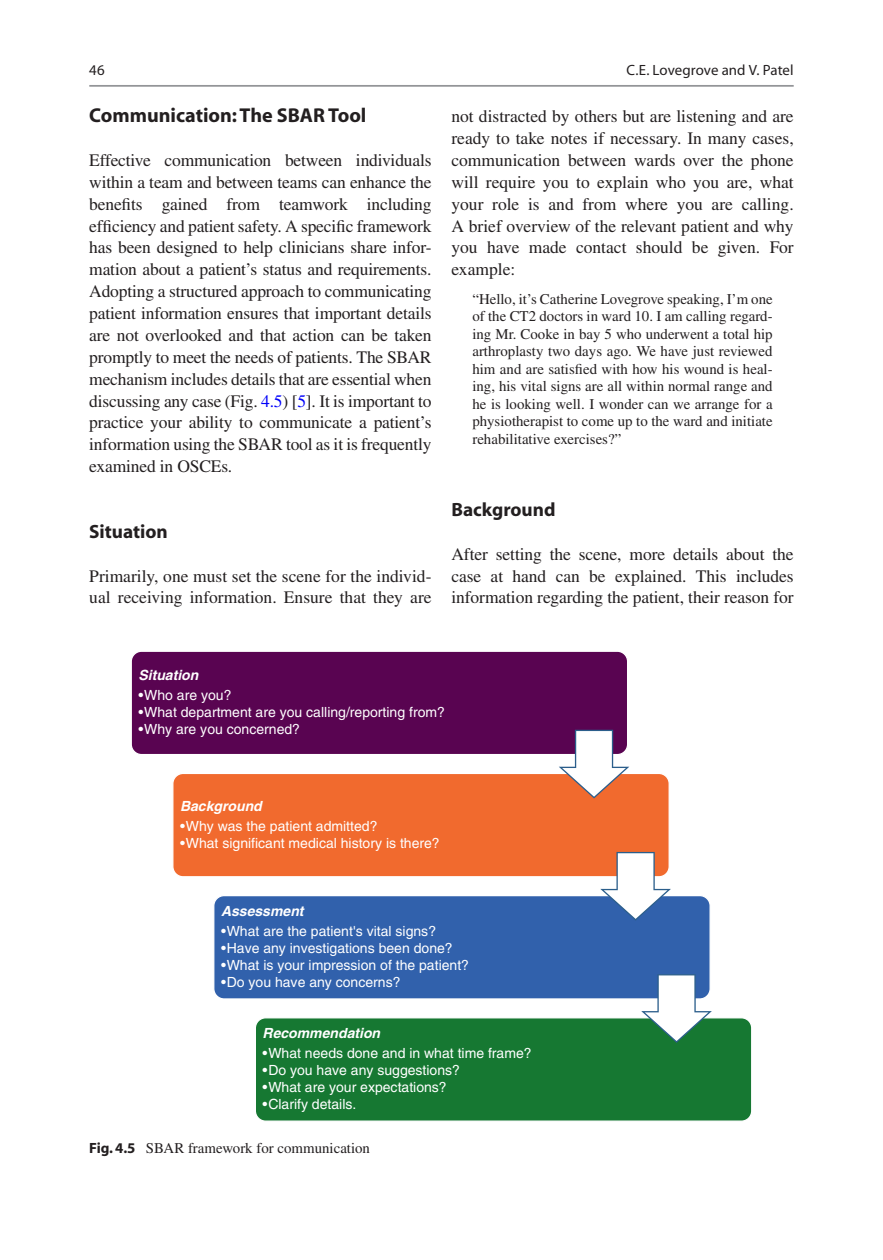
<style>
.page{position:relative;width:883px;height:1260px;background:#fff}
.page>*{position:absolute;margin:0;border:0;box-sizing:border-box;transform-origin:0 0}
.t1{font:700 20.12px "Kjqmjs Myriad";color:#231f20}
.t2{font:700 19.25px "Kjqmjs Myriad";color:#231f20}
.t3{font:17.5px/21.9px "Qrsxqw Times";color:#231f20;text-align:justify}
.t4{font:14.88px/17.5px "Qrsxqw Times";color:#231f20;text-align:justify}
.t5{font:14.88px "Gvbcld Myriad";color:#231f20}
.t6{font:14.88px "Mtrkmn Myriad";color:#231f20}
.t7{font:14px "Rvgthg Helvetica";color:#fff}
.t8{font:italic 700 14px "Wfdcry Helvetica";color:#fff}
.s1{color:#0000fa}
.s2{font-family:"Kjqmjs Myriad";font-weight:700}
</style>
<div class="page">
<div style="left:131px;top:651px;width:497px;height:104px;background:#590451;border-radius:10px"></div>
<div style="left:131px;top:651px;width:497px;height:104px;border:1px solid #fff;border-radius:10px"></div>
<div style="left:173px;top:773px;width:496px;height:104px;background:#f16a2e;border-radius:10px"></div>
<div style="left:172px;top:773px;width:498px;height:104px;border:1px solid #fff;border-radius:10px"></div>
<div style="left:214px;top:896px;width:496px;height:103px;background:#3161ac;border-radius:10px"></div>
<div style="left:213px;top:895px;width:498px;height:105px;border:1px solid #fff;border-radius:10px"></div>
<div style="left:255px;top:1018px;width:497px;height:103px;background:#167832;border-radius:10px"></div>
<div style="left:255px;top:1017px;width:497px;height:105px;border:1px solid #fff;border-radius:10px"></div>
<svg style="left:559px;top:730px;width:70px;height:68px"></svg>
<svg style="left:600px;top:852px;width:71px;height:69px"></svg>
<svg style="left:641px;top:974px;width:71px;height:69px"></svg>
<hr style="left:89px;top:85px;width:705px;height:2px;background:#939598">
<p class="t6" style="left:89px;top:63px;width:17px">46</p>
<p class="t1" style="left:89px;top:105px;width:279px">Communication: The SBAR Tool</p>
<p class="t3" style="left:89px;top:149px;width:344px">Effective communication between individuals within a team and between teams can enhance the benefits gained from teamwork including efficiency and patient safety. A specific framework has been designed to help clinicians share infor&shy;mation about a patient’s status and requirements.<br>Adopting a structured approach to communicating patient information ensures that important details are not overlooked and that action can be taken promptly to meet the needs of patients. The SBAR mechanism includes details that are essential when discussing any case (Fig. <span class="s1">4.5</span>) [<span class="s1">5</span>]. It is important to practice your ability to communicate a patient’s information using the SBAR tool as it is frequently examined in OSCEs.</p>
<p class="t2" style="left:89px;top:521px;width:80px">Situation</p>
<p class="t3" style="left:89px;top:565px;width:344px">Primarily, one must set the scene for the individ&shy;ual receiving information. Ensure that they are</p>
<p class="t5" style="left:626px;top:63px;width:169px">C.E. Lovegrove and V. Patel</p>
<p class="t3" style="left:451px;top:105px;width:344px">not distracted by others but are listening and are ready to take notes if necessary. In many cases, communication between wards over the phone will require you to explain who you are, what your role is and from where you are calling.<br>A brief overview of the relevant patient and why you have made contact should be given. For example:</p>
<p class="t4" style="left:472px;top:290px;width:302px">“Hello, it’s Catherine Lovegrove speaking, I’m one of the CT2 doctors in ward 10. I am calling regard&shy;ing Mr. Cooke in bay 5 who underwent a total hip arthroplasty two days ago. We have just reviewed him and are satisfied with how his wound is heal&shy;ing, his vital signs are all within normal range and he is looking well. I wonder can we arrange for a physiotherapist to come up to the ward and initiate rehabilitative exercises?”</p>
<p class="t2" style="left:451px;top:500px;width:106px">Background</p>
<p class="t3" style="left:451px;top:543px;width:344px">After setting the scene, more details about the case at hand can be explained. This includes information regarding the patient, their reason for</p>
<p class="t8" style="left:138px;top:667px;width:61px">Situation</p>
<p class="t7" style="left:138px;top:687px;width:95px">•Who are you?</p>
<p class="t7" style="left:138px;top:704px;width:308px">•What department are you calling/reporting from?</p>
<p class="t7" style="left:138px;top:721px;width:163px">•Why are you concerned?</p>
<p class="t8" style="left:180px;top:797px;width:83px">Background</p>
<p class="t7" style="left:180px;top:818px;width:199px">•Why was the patient admitted?</p>
<p class="t7" style="left:180px;top:835px;width:261px">•What significant medical history is there?</p>
<p class="t8" style="left:221px;top:903px;width:84px">Assessment</p>
<p class="t7" style="left:221px;top:923px;width:217px">•What are the patient's vital signs?</p>
<p class="t7" style="left:221px;top:940px;width:233px">•Have any investigations been done?</p>
<p class="t7" style="left:221px;top:957px;width:250px">•What is your impression of the patient?</p>
<p class="t7" style="left:221px;top:974px;width:181px">•Do you have any concerns?</p>
<p class="t8" style="left:263px;top:1025px;width:119px">Recommendation</p>
<p class="t7" style="left:263px;top:1045px;width:271px">•What needs done and in what time frame?</p>
<p class="t7" style="left:263px;top:1062px;width:199px">•Do you have any suggestions?</p>
<p class="t7" style="left:263px;top:1079px;width:186px">•What are your expectations?</p>
<p class="t7" style="left:263px;top:1096px;width:95px">•Clarify details.</p>
<p class="t4" style="left:89px;top:1139px;width:282px"><span class="s2">Fig. 4.5</span> SBAR framework for communication</p>
</div>
